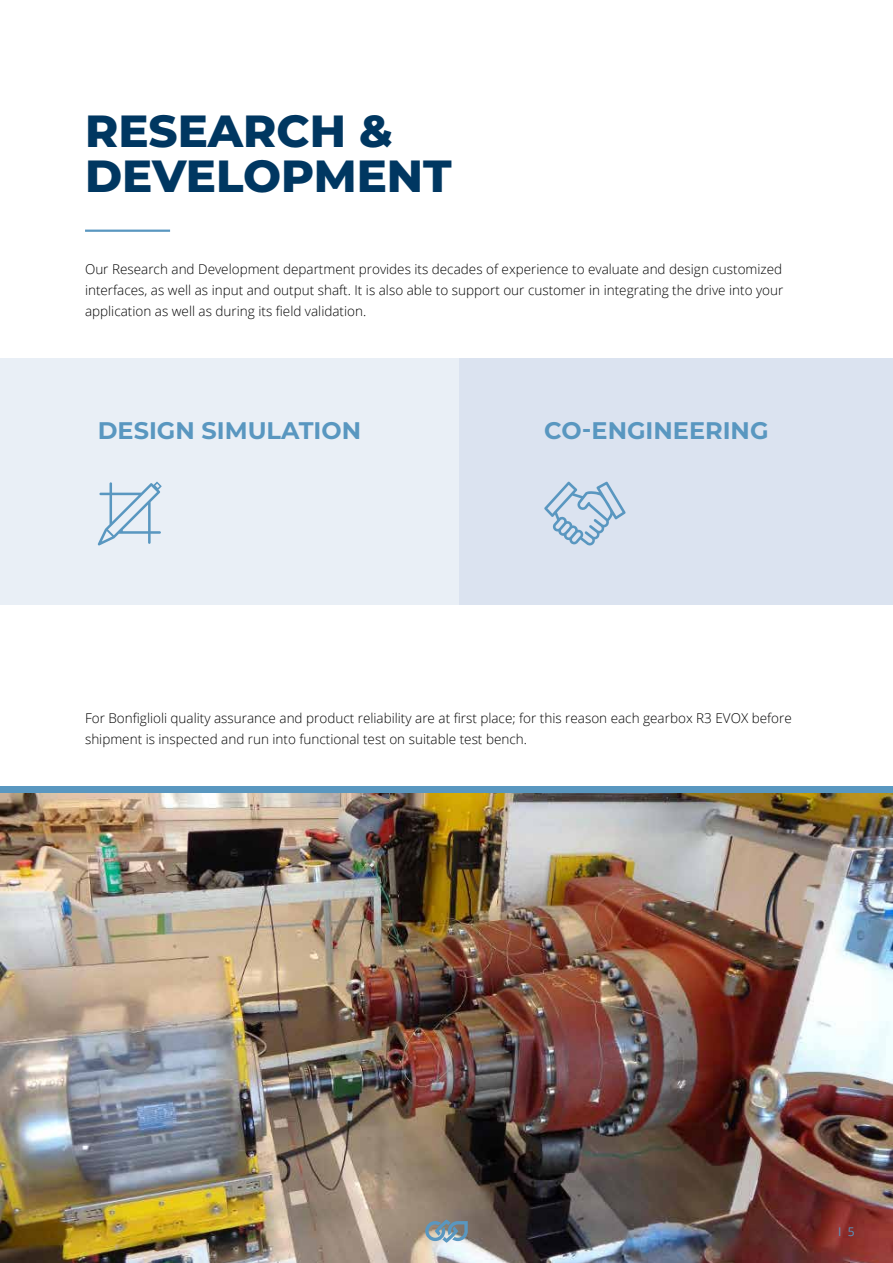
<style>
.page{position:relative;width:893px;height:1263px;background:#fff}
.page>*{position:absolute;margin:0;border:0;box-sizing:border-box;transform-origin:0 0}
.t1{font:800 45px/45px "Montserrat";color:#003761}
.t2{font:700 24px "Montserrat";color:#5997c0}
.t3{font:300 13.5px/21px "Open Sans";color:#000;text-align:justify}
.t4{font:12px "Open Sans";color:#5997c0}
</style>
<div class="page">
<hr style="left:0;top:0;width:1px;height:106px;background:#5997c0">
<hr style="left:85px;top:230px;width:85px;height:2px;background:#5997c0">
<div style="left:0;top:358px;width:459px;height:247px;background:#e9eff6"></div>
<div style="left:459px;top:358px;width:434px;height:247px;background:#dbe3f0"></div>
<svg style="left:544px;top:481px;width:82px;height:64px"></svg>
<svg style="left:98px;top:482px;width:64px;height:64px"></svg>
<img style="left:0;top:793px;width:893px;height:470px">
<div style="left:0;top:787px;width:893px;height:6px;background:#5997c0"></div>
<svg style="left:425px;top:1219px;width:43px;height:24px"></svg>
<h1 class="t1" style="left:85px;top:106px;width:368px">RESEARCH &amp;<br>DEVELOPMENT</h1>
<p class="t3" style="left:85px;top:258px;width:700px">Our Research and Development department provides its decades of experience to evaluate and design customized interfaces, as well as input and output shaft. It is also able to support our customer in integrating the drive into your application as well as during its field validation.</p>
<h2 class="t2" style="left:98px;top:413px;width:265px">DESIGN SIMULATION</h2>
<h2 class="t2" style="left:544px;top:413px;width:226px">CO-ENGINEERING</h2>
<p class="t3" style="left:85px;top:707px;width:708px">For Bonfiglioli quality assurance and product reliability are at first place; for this reason each gearbox R3 EVOX before shipment is inspected and run into functional test on suitable test bench.</p>
<p class="t4" style="left:838px;top:1223px;width:18px">I 5</p>
</div>
